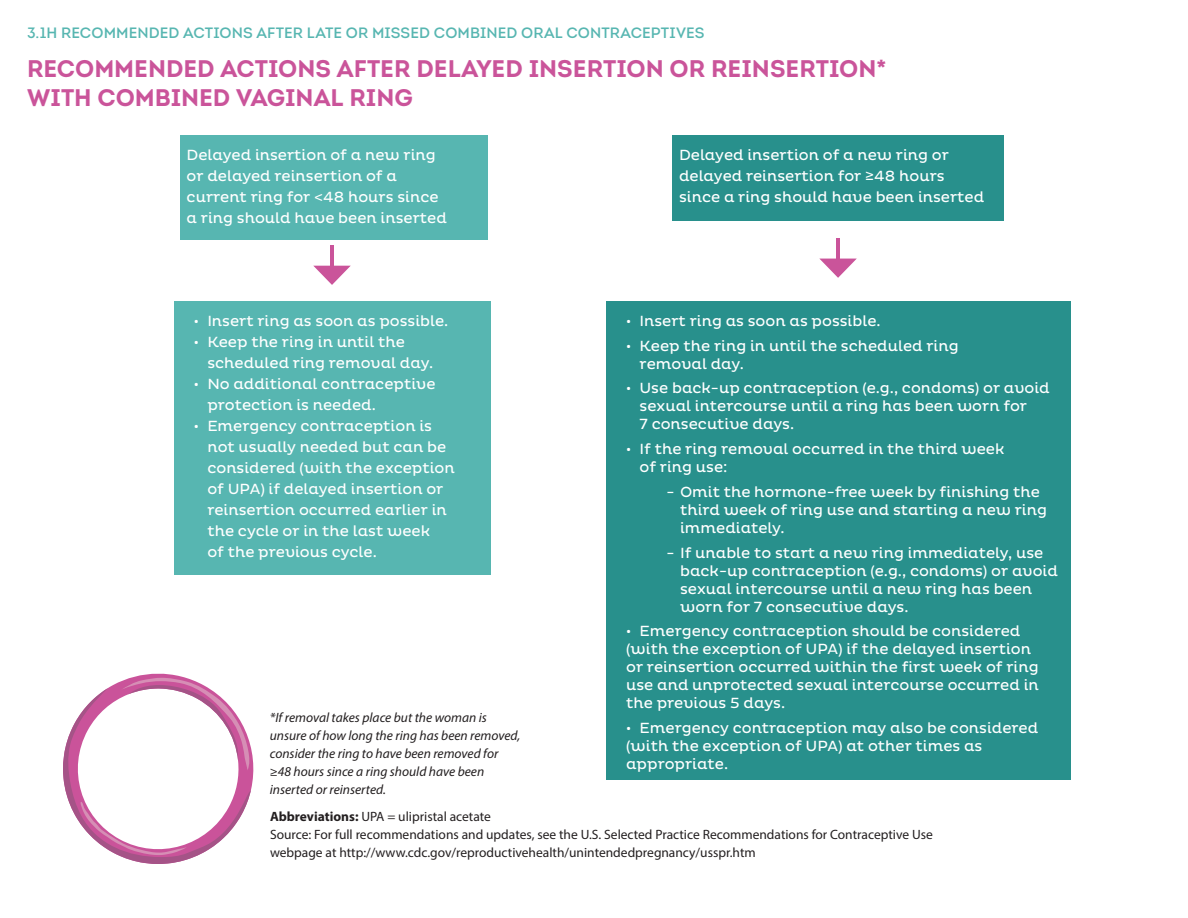
<style>
.page{position:relative;width:1188px;height:918px;background:#fff}
.page>*{position:absolute;margin:0;border:0;box-sizing:border-box;transform-origin:0 0}
.t1{font:700 24px/28.8px "Intro";color:#ca549a}
.t2{font:15px/18px "Pluto";color:#fff}
.t3{font:15px "Intro";letter-spacing:.005em;color:#57b6b1}
.t4{font:13.5px/18px "Myriad Pro";color:#231f20}
.t5{font:italic 13.5px/18px "Myriad Pro";color:#231f20}
.s1{font-weight:700}
</style>
<div class="page">
<div style="left:180px;top:135px;width:308px;height:105px;background:#57b6b1"></div>
<div style="left:672px;top:135px;width:332px;height:86px;background:#28908c"></div>
<div style="left:174px;top:301px;width:316px;height:274px;background:#57b6b1"></div>
<div style="left:606px;top:301px;width:464px;height:479px;background:#28908c"></div>
<svg style="left:313px;top:266px;width:38px;height:19px"></svg>
<svg style="left:820px;top:259px;width:37px;height:19px"></svg>
<hr style="left:330px;top:245px;width:4px;height:26px;background:#ca549a">
<hr style="left:836px;top:238px;width:4px;height:26px;background:#ca549a">
<svg style="left:130px;top:673px;width:124px;height:117px"></svg>
<svg style="left:63px;top:678px;width:188px;height:186px"></svg>
<p class="t3" style="left:27px;top:24px;width:679px">3.1H RECOMMENDED ACTIONS AFTER LATE OR MISSED COMBINED ORAL CONTRACEPTIVES</p>
<h1 class="t1" style="left:27px;top:54px;width:861px">RECOMMENDED ACTIONS AFTER DELAYED INSERTION OR REINSERTION*<br>WITH COMBINED VAGINAL RING</h1>
<p class="t2" style="left:187px;top:144px;width:262px;line-height:21px">Delayed insertion of a new ring or delayed reinsertion of a current ring for &lt;48 hours since a ring should have been inserted</p>
<p class="t2" style="left:679px;top:144px;width:307px;line-height:21px">Delayed insertion of a new ring or delayed reinsertion for ≥48 hours since a ring should have been inserted</p>
<p class="t2" style="left:194px;top:312px;width:256px">• Insert ring as soon as possible.</p>
<p class="t2" style="left:207px;top:332px;width:227px;line-height:21px;text-indent:-14px">• Keep the ring in until the scheduled ring removal day.</p>
<p class="t2" style="left:207px;top:374px;width:230px;line-height:21px;text-indent:-14px">• No additional contraceptive protection is needed.</p>
<p class="t2" style="left:207px;top:416px;width:249px;line-height:21px;text-indent:-14px">• Emergency contraception is not usually needed but can be considered (with the exception of UPA) if delayed insertion or reinsertion occurred earlier in the cycle or in the last week<br>of the previous cycle.</p>
<p class="t5" style="left:270px;top:708px;width:252px">*If removal takes place but the woman is unsure of how long the ring has been removed, consider the ring to have been removed for ≥48 hours since a ring should have been inserted or reinserted.</p>
<p class="t2" style="left:626px;top:312px;width:256px">• Insert ring as soon as possible.</p>
<p class="t2" style="left:640px;top:337px;width:321px;text-indent:-14px">• Keep the ring in until the scheduled ring removal day.</p>
<p class="t2" style="left:640px;top:380px;width:412px;text-indent:-14px">• Use back-up contraception (e.g., condoms) or avoid sexual intercourse until a ring has been worn for<br>7 consecutive days.</p>
<p class="t2" style="left:640px;top:440px;width:366px;text-indent:-14px">• If the ring removal occurred in the third week of ring use:</p>
<p class="t2" style="left:680px;top:483px;width:368px;text-indent:-14px">- Omit the hormone-free week by finishing the third week of ring use and starting a new ring immediately.</p>
<p class="t2" style="left:680px;top:544px;width:379px;text-indent:-14px">- If unable to start a new ring immediately, use back-up contraception (e.g., condoms) or avoid sexual intercourse until a new ring has been worn for 7 consecutive days.</p>
<p class="t2" style="left:626px;top:623px;width:414px">• Emergency contraception should be considered (with the exception of UPA) if the delayed insertion or reinsertion occurred within the first week of ring use and unprotected sexual intercourse occurred in the previous 5 days.</p>
<p class="t2" style="left:626px;top:719px;width:414px">• Emergency contraception may also be considered (with the exception of UPA) at other times as appropriate.</p>
<p class="t4" style="left:270px;top:807px;width:664px"><span class="s1">Abbreviations:</span> UPA = ulipristal acetate<br>Source: For full recommendations and updates, see the U.S. Selected Practice Recommendations for Contraceptive Use webpage at http://www.cdc.gov/reproductivehealth/unintendedpregnancy/usspr.htm</p>
</div>
